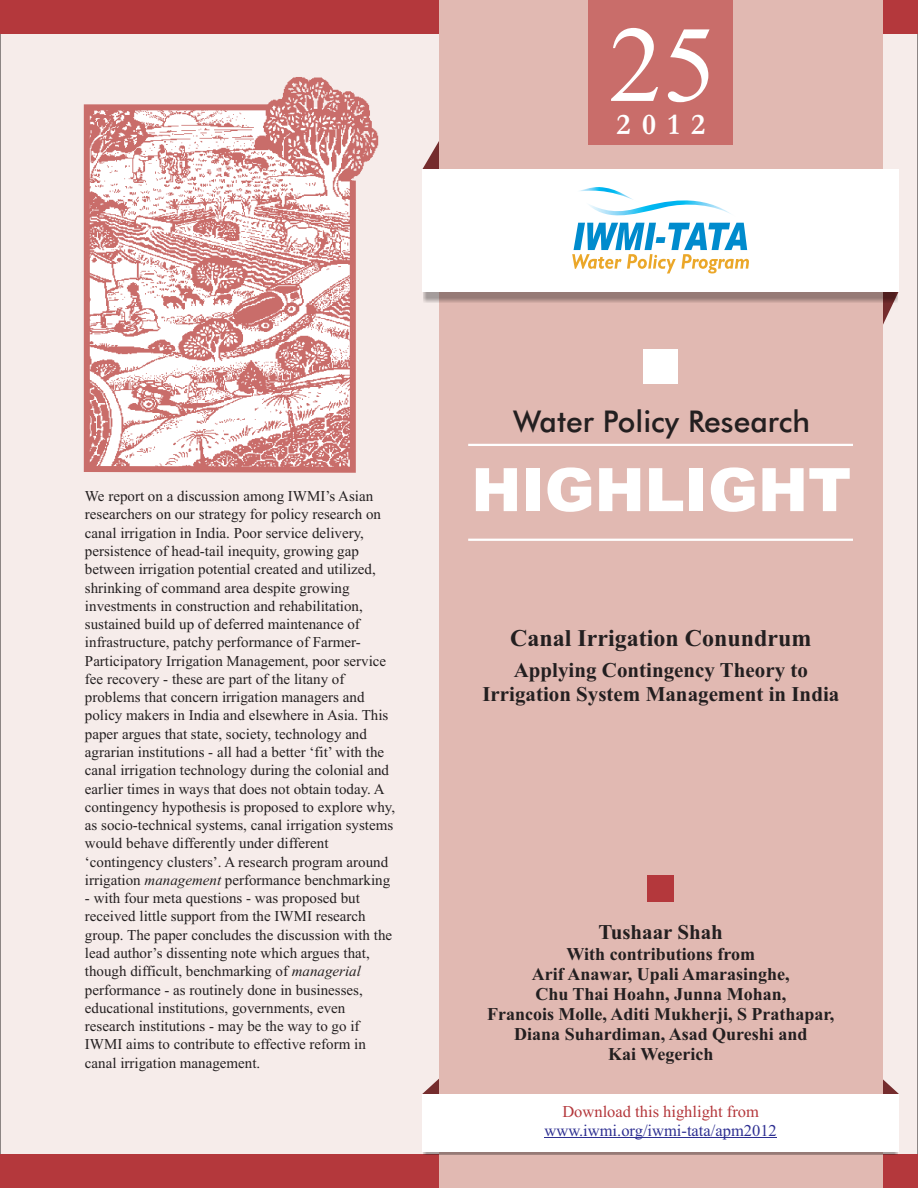
<style>
.page{position:relative;width:918px;height:1188px;background:#fff}
.page>*{position:absolute;margin:0;border:0;box-sizing:border-box;transform-origin:0 0}
.t1{font:108px "Times New Roman";color:#fff}
.t2{font:900 60px "Arial";color:#fff}
.t3{font:500 30px "Futura BT";color:#231f20}
.t4{font:700 30px "Garamond";color:#fff}
.t5{font:700 24px "Times New Roman";color:#231f20}
.t6{font:700 21px/23.2px "Times New Roman";color:#231f20;text-align:center}
.t7{font:700 18px/20px "Times New Roman";color:#231f20;text-align:center}
.t8{font:16.5px "Times New Roman";color:#2e3092}
.t9{font:16.5px "Times New Roman";color:#b4383c}
.t10{font:15px/18.3px "Times New Roman";color:#231f20}
.s1{font-style:italic}
</style>
<div class="page">
<div style="left:0;top:33px;width:918px;height:1122px;background:#f6ecea"></div>
<div style="left:0;top:1155px;width:918px;height:33px;background:#b4383c"></div>
<svg style="left:422px;top:129px;width:17px;height:40px"></svg>
<svg style="left:422px;top:1065px;width:17px;height:29px"></svg>
<svg style="left:882px;top:1065px;width:17px;height:29px"></svg>
<svg style="left:882px;top:291px;width:17px;height:50px"></svg>
<div style="left:0;top:0;width:918px;height:33px;background:#b4383c"></div>
<div style="left:439px;top:0;width:443px;height:1188px;background:#e1b9b2"></div>
<div style="left:648px;top:876px;width:26px;height:26px;background:#b4383c"></div>
<hr style="left:468px;top:444px;width:385px;height:2px;background:#fff">
<hr style="left:468px;top:539px;width:385px;height:2px;background:#fff">
<div style="left:643px;top:349px;width:35px;height:35px;background:#fff"></div>
<div style="left:588px;top:0;width:145px;height:145px;background:#c96d6a"></div>
<div style="left:423px;top:172px;width:475px;height:131px;background:#231f20;opacity:.39"></div>
<div style="left:422px;top:169px;width:477px;height:122px;background:#fff"></div>
<div style="left:423px;top:1109px;width:475px;height:46px;background:#231f20;opacity:.39"></div>
<div style="left:422px;top:1094px;width:477px;height:57px;background:#fff"></div>
<svg style="left:572px;top:187px;width:177px;height:86px"></svg>
<hr style="left:545px;top:1137px;width:232px;height:1px;background:#2e3092">
<img style="left:88px;top:77px;width:292px;height:390px">
<svg style="left:81px;top:101px;width:278px;height:375px"></svg>
<h1 class="t1" style="left:609px;top:26px;width:109px">25</h1>
<h3 class="t4" style="left:616px;top:115px;width:90px">2012</h3>
<p class="t10" style="left:85px;top:488px;width:312px">We report on a discussion among IWMI’s Asian researchers on our strategy for policy research on canal irrigation in India. Poor service delivery, persistence of head-tail inequity, growing gap between irrigation potential created and utilized, shrinking of command area despite growing investments in construction and rehabilitation, sustained build up of deferred maintenance of infrastructure, patchy performance of Farmer-Participatory Irrigation Management, poor service fee recovery - these are part of the litany of problems that concern irrigation managers and policy makers in India and elsewhere in Asia. This paper argues that state, society, technology and agrarian institutions - all had a better ‘fit’ with the canal irrigation technology during the colonial and earlier times in ways that does not obtain today. A contingency hypothesis is proposed to explore why, as socio-technical systems, canal irrigation systems would behave differently under different ‘contingency clusters’. A research program around irrigation <span class="s1">management</span> performance benchmarking</p>
<p class="t10" style="left:85px;top:890px;width:309px">- with four meta questions - was proposed but received little support from the IWMI research group. The paper concludes the discussion with the lead author’s dissenting note which argues that, though difficult, benchmarking of <span class="s1">managerial </span>performance - as routinely done in businesses, educational institutions, governments, even research institutions - may be the way to go if IWMI aims to contribute to effective reform in canal irrigation management.</p>
<h3 class="t3" style="left:513px;top:409px;width:299px">Water Policy Research</h3>
<h2 class="t2" style="left:471px;top:468px;width:381px">HIGHLIGHT</h2>
<h3 class="t5" style="left:510px;top:630px;width:303px">Canal Irrigation Conundrum</h3>
<h3 class="t6" style="left:482px;top:661px;width:358px">Applying Contingency Theory to<br>Irrigation System Management in India</h3>
<h3 class="t6" style="left:599px;top:923px;width:126px">Tushaar Shah</h3>
<p class="t7" style="left:487px;top:946px;width:349px">With contributions from<br>Arif Anawar, Upali Amarasinghe,<br>Chu Thai Hoahn, Junna Mohan,<br>Francois Molle, Aditi Mukherji, S Prathapar,<br>Diana Suhardiman, Asad Qureshi and<br>Kai Wegerich</p>
<p class="t9" style="left:562px;top:1106px;width:198px">Download this highlight from</p>
<p class="t8" style="left:545px;top:1124px;width:234px">www.iwmi.org/iwmi-tata/apm2012</p>
</div>
